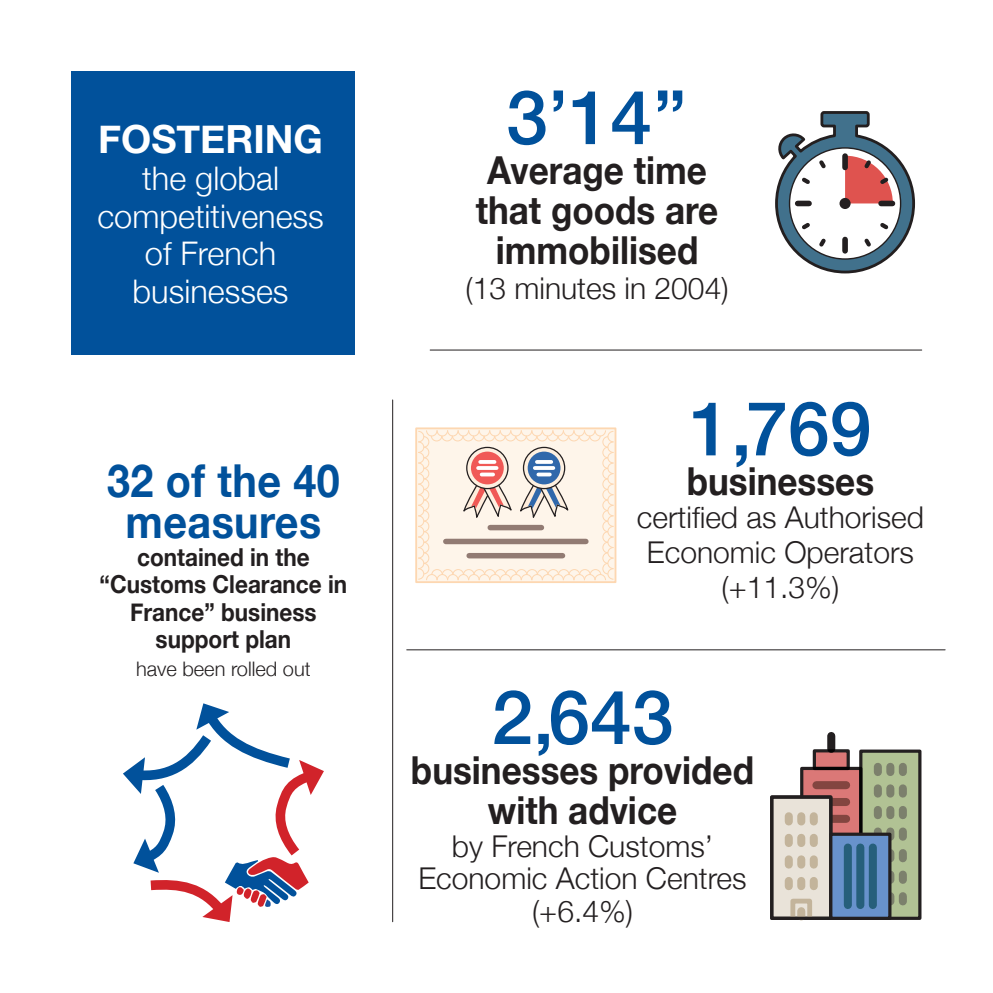
<style>
.page{position:relative;width:993px;height:993px;background:#fff}
.page>*{position:absolute;margin:0;border:0;box-sizing:border-box;transform-origin:0 0}
.t1{font:500 75px "Helvetica Neue";color:#01519b}
.t2{font:700 45.25px/41.2px "Helvetica Neue";letter-spacing:.01em;color:#01519b;text-align:center;scale:.91 1}
.t3{font:700 38.75px "Helvetica Neue";color:#fff}
.t4{font:700 38.5px/40px "Helvetica Neue";color:#231f20;text-align:center;scale:.91 1}
.t5{font:300 32.5px/37.5px "Helvetica Neue";color:#fff;text-align:center}
.t6{font:300 30px/35px "Helvetica Neue";color:#231f20;text-align:center}
.t7{font:700 24.75px/27.5px "Helvetica Neue";color:#231f20;text-align:center;scale:.91 1}
.t8{font:300 20px "Helvetica Neue";color:#231f20}
</style>
<div class="page">
<div style="left:71px;top:71px;width:283px;height:283px;background:#01519b"></div>
<hr style="left:430px;top:349px;width:491px;height:1px;background:#231f20">
<hr style="left:406px;top:649px;width:538px;height:1px;background:#231f20">
<hr style="left:392px;top:400px;width:1px;height:521px;background:#231f20">
<svg style="left:775px;top:111px;width:141px;height:163px"></svg>
<div style="left:839px;top:198px;width:11px;height:11px;background:#231f20;border-radius:50%"></div>
<div style="left:415px;top:427px;width:201px;height:156px;border:2px solid #fdd7b1"></div>
<svg style="left:417px;top:429px;width:197px;height:151px;background:#f6e6db"></svg>
<svg style="left:523px;top:447px;width:41px;height:41px"></svg>
<div style="left:522px;top:446px;width:43px;height:43px;border:1px solid #231f20;border-radius:50%"></div>
<svg style="left:527px;top:451px;width:33px;height:33px"></svg>
<svg style="left:538px;top:472px;width:11px;height:4px"></svg>
<hr style="left:534px;top:466px;width:19px;height:4px;background:#f7f9fc">
<hr style="left:536px;top:460px;width:15px;height:3px;background:#fff">
<div style="left:490px;top:524px;width:51px;height:6px;background:#927b73"></div>
<div style="left:445px;top:538px;width:140px;height:6px;background:#927b73"></div>
<div style="left:469px;top:552px;width:93px;height:6px;background:#927b73"></div>
<svg style="left:862px;top:753px;width:55px;height:162px;background:#a7b68c"></svg>
<div style="left:858px;top:749px;width:63px;height:170px;border:3px solid #231f20"></div>
<div style="left:873px;top:766px;width:8px;height:5px;background:#7c806c"></div>
<div style="left:886px;top:766px;width:8px;height:5px;background:#7c806c"></div>
<div style="left:898px;top:766px;width:8px;height:5px;background:#7c806c"></div>
<div style="left:873px;top:788px;width:8px;height:5px;background:#7c806c"></div>
<div style="left:886px;top:788px;width:8px;height:5px;background:#7c806c"></div>
<div style="left:898px;top:788px;width:8px;height:5px;background:#7c806c"></div>
<div style="left:873px;top:809px;width:8px;height:5px;background:#7c806c"></div>
<div style="left:886px;top:809px;width:8px;height:5px;background:#7c806c"></div>
<div style="left:898px;top:809px;width:8px;height:5px;background:#7c806c"></div>
<div style="left:873px;top:831px;width:8px;height:5px;background:#7c806c"></div>
<svg style="left:886px;top:831px;width:8px;height:5px"></svg>
<div style="left:898px;top:831px;width:8px;height:5px;background:#7c806c"></div>
<svg style="left:891px;top:852px;width:3px;height:6px"></svg>
<div style="left:898px;top:852px;width:8px;height:6px;background:#7c806c"></div>
<svg style="left:891px;top:874px;width:3px;height:5px"></svg>
<div style="left:898px;top:874px;width:8px;height:5px;background:#7c806c"></div>
<svg style="left:891px;top:895px;width:3px;height:6px"></svg>
<div style="left:898px;top:895px;width:8px;height:6px;background:#7c806c"></div>
<div style="left:827px;top:735px;width:8px;height:13px;background:#231f20"></div>
<div style="left:801px;top:768px;width:59px;height:150px;background:#db7877"></div>
<div style="left:799px;top:766px;width:63px;height:153px;border:3px solid #231f20"></div>
<div style="left:814px;top:750px;width:33px;height:18px;background:#db7877"></div>
<div style="left:812px;top:749px;width:37px;height:20px;border:3px solid #231f20"></div>
<svg style="left:832px;top:814px;width:13px;height:8px"></svg>
<svg style="left:832px;top:797px;width:13px;height:8px"></svg>
<svg style="left:816px;top:781px;width:29px;height:8px"></svg>
<svg style="left:773px;top:799px;width:55px;height:116px;background:#e1dacf"></svg>
<div style="left:784px;top:816px;width:8px;height:5px;background:#c3b49b"></div>
<div style="left:797px;top:816px;width:8px;height:5px;background:#c3b49b"></div>
<div style="left:809px;top:816px;width:8px;height:5px;background:#c3b49b"></div>
<div style="left:784px;top:837px;width:8px;height:5px;background:#c3b49b"></div>
<div style="left:797px;top:837px;width:8px;height:5px;background:#c3b49b"></div>
<div style="left:809px;top:837px;width:8px;height:5px;background:#c3b49b"></div>
<div style="left:784px;top:859px;width:8px;height:5px;background:#c3b49b"></div>
<div style="left:797px;top:859px;width:8px;height:5px;background:#c3b49b"></div>
<div style="left:809px;top:859px;width:8px;height:5px;background:#c3b49b"></div>
<div style="left:784px;top:880px;width:8px;height:5px;background:#c3b49b"></div>
<div style="left:797px;top:880px;width:8px;height:5px;background:#c3b49b"></div>
<div style="left:809px;top:880px;width:8px;height:5px;background:#c3b49b"></div>
<div style="left:797px;top:910px;width:8px;height:6px;background:#c3b49b"></div>
<div style="left:790px;top:898px;width:21px;height:20px;border:5px solid #c3b49b"></div>
<div style="left:769px;top:795px;width:63px;height:124px;border:3px solid #231f20"></div>
<div style="left:830px;top:833px;width:59px;height:85px;background:#6892cc"></div>
<div style="left:828px;top:832px;width:63px;height:87px;border:3px solid #231f20"></div>
<div style="left:843px;top:847px;width:8px;height:57px;background:#265f7b"></div>
<div style="left:856px;top:847px;width:8px;height:57px;background:#265f7b"></div>
<div style="left:868px;top:847px;width:8px;height:57px;background:#265f7b"></div>
<svg style="left:123px;top:703px;width:201px;height:218px"></svg>
<p class="t3" style="left:98px;top:108px;width:226px">FOSTERING</p>
<p class="t5" style="left:97px;top:157px;width:228px">the global competitiveness of French businesses</p>
<h2 class="t2" style="left:107px;top:461px;width:257px">32 of the 40 measures</h2>
<p class="t7" style="left:100px;top:543px;width:273px">contained in the “Customs Clearance in<br>France” business support plan</p>
<p class="t8" style="left:136px;top:652px;width:176px">have been rolled out</p>
<h1 class="t1" style="left:506px;top:57px;width:183px">3’14’’</h1>
<p class="t4" style="left:475px;top:151px;width:268px">Average time that goods are immobilised</p>
<p class="t6" style="left:465px;top:269px;width:264px">(13 minutes in 2004)</p>
<h1 class="t1" style="left:689px;top:368px;width:184px">1,769</h1>
<p class="t4" style="left:686px;top:462px;width:207px">businesses</p>
<p class="t6" style="left:636px;top:497px;width:288px">certified as Authorised<br>Economic Operators (+11.3%)</p>
<h1 class="t1" style="left:491px;top:656px;width:184px">2,643</h1>
<p class="t4" style="left:411px;top:751px;width:378px">businesses provided with advice</p>
<p class="t6" style="left:418px;top:827px;width:329px;line-height:32.5px">by French Customs’<br>Economic Action Centres (+6.4%)</p>
</div>
